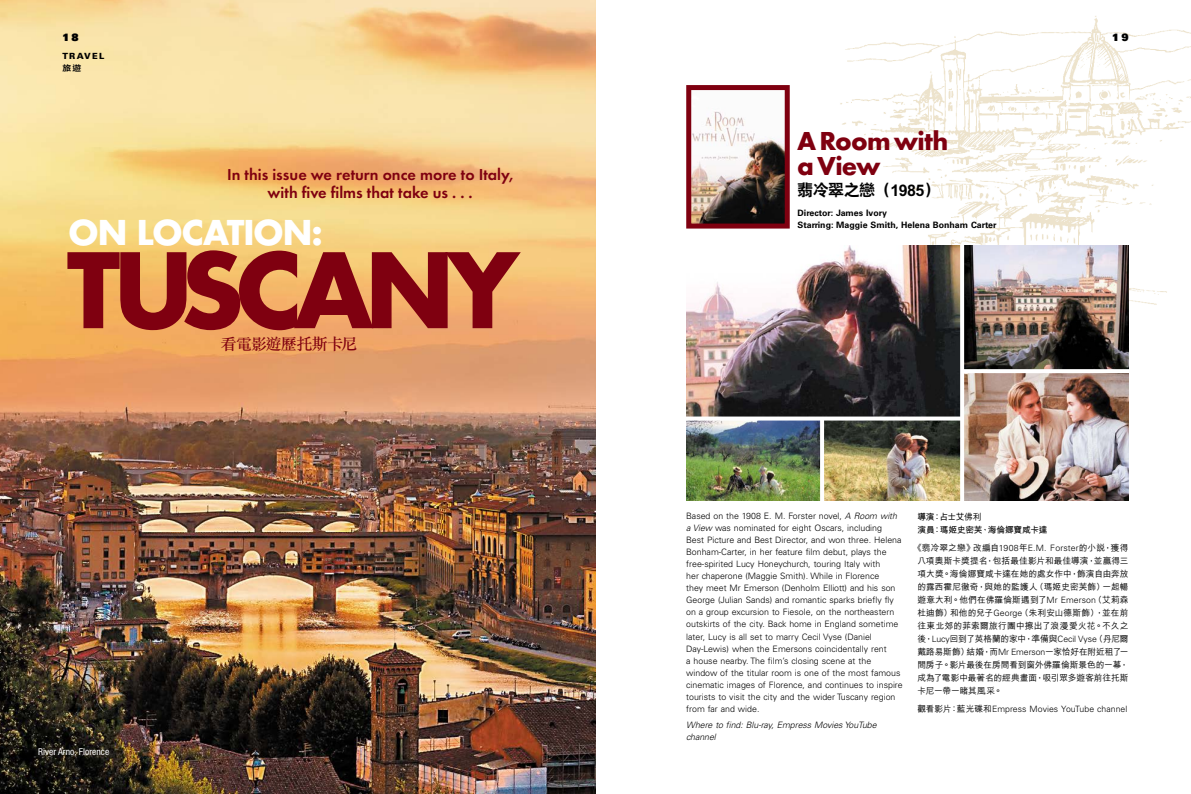
<style>
.page{position:relative;width:1191px;height:794px;background:#fff}
.page>*{position:absolute;margin:0;border:0;box-sizing:border-box;transform-origin:0 0}
.t1{font:700 113.9px "Futura T";letter-spacing:-.085em;color:#7f0010}
.t2{font:700 37.6px "Futura T";letter-spacing:-.04em;color:#fff}
.t3{font:700 27px/25px "Futura T";letter-spacing:-.03em;color:#7f0010}
.t4{font:600 16.4px/18px "Futura T";color:#7f0010;text-align:center}
.t5{font:800 16px "C Hei 2 HK";letter-spacing:-.03em;color:#000}
.t6{font:500 16px "M Sung HK";letter-spacing:-.05em;color:#7f0010}
.t7{font:900 10.2px "Univers";color:#000}
.t8{font:condensed 9.5px "Helvetica Neue";letter-spacing:.005em;color:#fff}
.t9{font:300 8.8px/12px "Univers";color:#000}
.t10{font:700 8.8px/12px "Univers";color:#000}
.t11{font:italic 300 8.8px/12px "Univers";letter-spacing:-.005em;color:#000}
.t12{font:500 8.7px/13px "M Hei HK";letter-spacing:-.01em;color:#000;text-align:justify}
.t13{font:300 8.7px "Univers";letter-spacing:.005em;color:#000}
.t14{font:700 8.7px/13px "M Hei HK";letter-spacing:-.025em;color:#000}
.t15{font:900 8.5px "Univers";letter-spacing:.15em;color:#000}
.t16{font:700 8px "Noto Sans CJ Ktc";color:#000;scale:1.1 1}
.s1{font-style:italic}
.s2{font-weight:500}
.s3{font-family:"Univers";font-weight:300}
.s4{font-family:"Univers";font-weight:300;font-size:8.8px}
.s5{font-family:"M Hei HK";font-weight:500}
</style>
<div class="page">
<img style="left:0;top:0;width:595px;height:794px">
<img style="left:840px;top:16px;width:351px;height:368px">
<img style="left:692px;top:111px;width:91px;height:111px">
<div style="left:686px;top:85px;width:103px;height:143px;border:5px solid #7f0010"></div>
<img style="left:964px;top:245px;width:164px;height:124px">
<img style="left:964px;top:373px;width:164px;height:127px">
<img style="left:686px;top:420px;width:134px;height:80px">
<img style="left:824px;top:420px;width:136px;height:80px">
<img style="left:686px;top:245px;width:274px;height:171px">
<svg style="left:686px;top:416px;width:274px;height:1px"></svg>
<svg style="left:964px;top:369px;width:227px;height:4px"></svg>
<svg style="left:960px;top:245px;width:4px;height:256px"></svg>
<svg style="left:820px;top:421px;width:1px;height:80px"></svg>
<p class="t7" style="left:62px;top:31px;width:18px">18</p>
<p class="t7" style="left:1112px;top:31px;width:18px">19</p>
<p class="t15" style="left:62px;top:50px;width:43px">TRAVEL</p>
<p class="t16" style="left:62px;top:63px;width:19px">旅遊</p>
<h3 class="t4" style="left:227px;top:166px;width:288px">In this issue we return once more to Italy, with five films that take us . . .</h3>
<h2 class="t2" style="left:68px;top:210px;width:256px">ON LOCATION:</h2>
<h1 class="t1" style="left:67px;top:223px;width:454px">TUSCANY</h1>
<h3 class="t6" style="left:221px;top:332px;width:138px">看電影遊歷托斯卡尼</h3>
<p class="t8" style="left:38px;top:746px;width:73px">River Arno, Florence</p>
<h3 class="t3" style="left:797px;top:129px;width:153px">A Room with a View</h3>
<h3 class="t5" style="left:797px;top:182px;width:144px">翡冷翠之戀（1985）</h3>
<p class="t10" style="left:797px;top:207px;width:201px">Director: James Ivory<br>Starring: Maggie Smith, Helena Bonham Carter</p>
<p class="t9" style="left:686px;top:510px;width:218px">Based on the 1908 E. M. Forster novel, <span class="s1">A Room with a View</span> was nominated for eight Oscars, including<br>Best Picture and Best Director, and won three. Helena Bonham-Carter, in her feature film debut, plays the free-spirited Lucy Honeychurch, touring Italy with<br>her chaperone (Maggie Smith). While in Florence<br>they meet Mr Emerson (Denholm Elliott) and his son George (Julian Sands) and romantic sparks briefly fly on a group excursion to Fiesole, on the northeastern outskirts of the city. Back home in England sometime later, Lucy is all set to marry Cecil Vyse (Daniel Day-Lewis) when the Emersons coincidentally rent<br>a house nearby. The film’s closing scene at the window of the titular room is one of the most famous cinematic images of Florence, and continues to inspire tourists to visit the city and the wider Tuscany region from far and wide.</p>
<p class="t11" style="left:686px;top:718px;width:192px">Where to find: Blu-ray, Empress Movies YouTube channel</p>
<p class="t14" style="left:917px;top:510px;width:132px">導演：占士艾<span class="s2">佛利<br></span>演員：瑪姬史密芙、海倫娜寶咸卡達</p>
<p class="t12" style="left:917px;top:541px;width:213px;text-indent:-4px">《翡冷翠之戀》改編自<span class="s3">1908</span>年<span class="s3">E.M.</span> <span class="s4">Forster</span>的小說，獲得八項奧斯卡獎提名，包括最佳影片和最佳導演，並贏得三項大獎。海倫娜寶咸卡達在她的處女作中，飾演自由奔放的露西霍尼徹奇，與她的監護人（瑪姬史密芙飾）一起暢遊意大利。他們在佛羅倫斯遇到了<span class="s3">Mr Emerson</span>（艾莉森杜迪飾）和他的兒子<span class="s3">George</span>（朱利安山德斯飾），並在前往東北郊的菲索爾旅行團中擦出了浪漫愛火花。不久之後，<span class="s3">Lucy</span>回到了英格蘭的家中，準備與<span class="s3">Cecil Vyse</span>（丹尼爾戴路易斯飾）結婚，而<span class="s3">Mr Emerson</span>一家恰好在附近租了一間房子。影片最後在房間看到窗外佛羅倫斯景色的一幕，成為了電影中最著名的經典畫面，吸引眾多遊客前往托斯卡尼一帶一睹其風采。</p>
<p class="t13" style="left:917px;top:703px;width:211px"><span class="s5">觀看影片：藍光碟和</span>Empress Movies YouTube channel</p>
</div>
